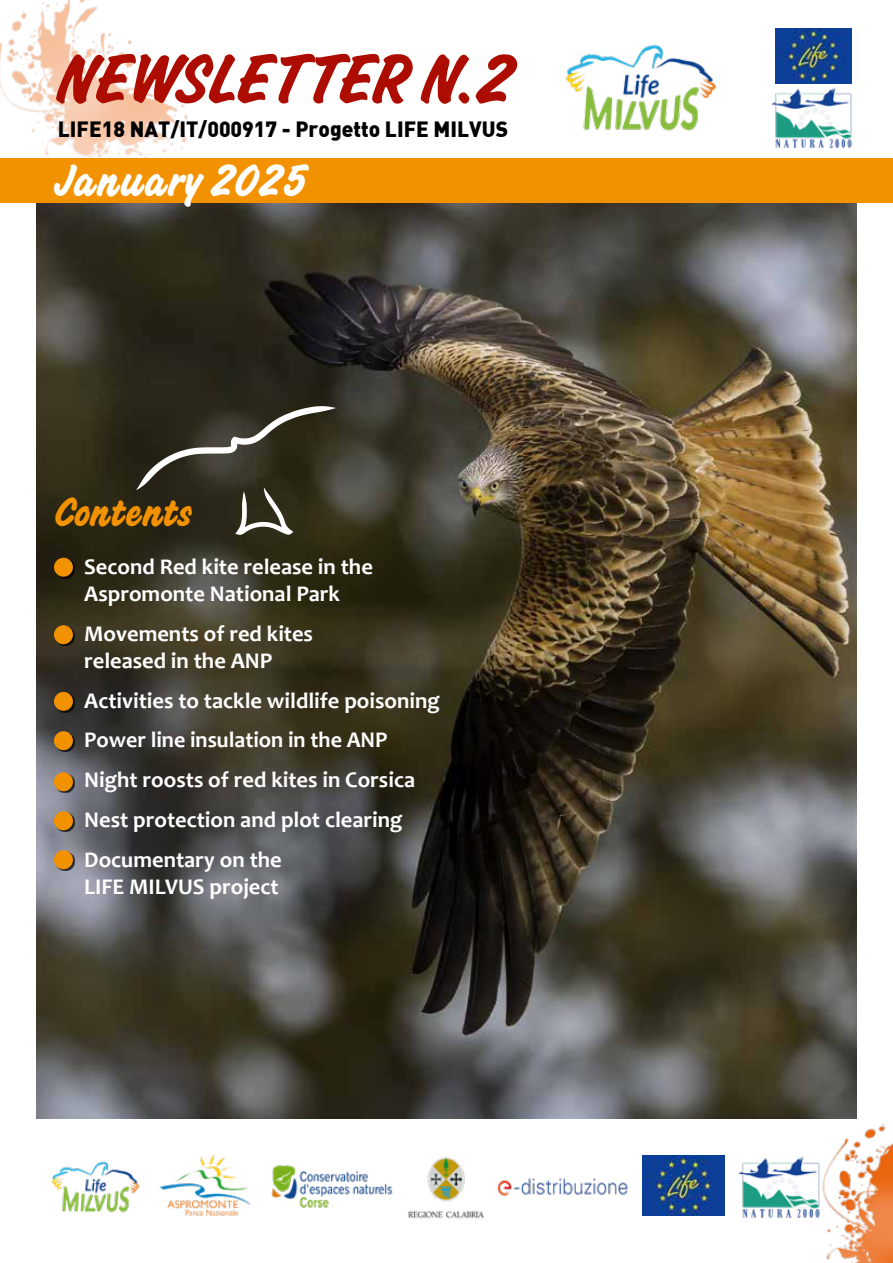
<style>
.page{position:relative;width:893px;height:1263px;background:#fff}
.page>*{position:absolute;margin:0;border:0;box-sizing:border-box;transform-origin:0 0}
.t1{font:700 69.75px "Bellamy";color:#ad0d00}
.t2{font:700 45.15px "Bellamy";color:#fff}
.t3{font:700 41.1px "Bellamy";color:#f39200}
.t4{font:700 22.5px/39.8px "Candara";color:#fff}
.t5{font:900 21.6px "DIN";color:#000}
</style>
<div class="page">
<img style="left:0;top:0;width:188px;height:158px">
<img style="left:36px;top:203px;width:821px;height:915px">
<div style="left:0;top:158px;width:893px;height:45px;background:#f39200"></div>
<img style="left:566px;top:44px;width:151px;height:87px">
<img style="left:771px;top:69px;width:81px;height:79px">
<img style="left:775px;top:28px;width:76px;height:55px">
<img style="left:408px;top:1156px;width:76px;height:63px">
<img style="left:738px;top:1158px;width:55px;height:60px">
<img style="left:51px;top:1161px;width:89px;height:52px">
<img style="left:497px;top:1178px;width:131px;height:18px">
<img style="left:271px;top:1165px;width:122px;height:43px">
<img style="left:159px;top:1154px;width:92px;height:62px">
<img style="left:642px;top:1156px;width:83px;height:59px">
<svg style="left:136px;top:406px;width:200px;height:129px;background:#3e3b2e"></svg>
<img style="left:793px;top:1102px;width:100px;height:161px">
<div style="left:55px;top:559px;width:20px;height:19px;background:#000;opacity:.75"></div>
<div style="left:54px;top:558px;width:19px;height:19px;background:#f39200;border-radius:50%"></div>
<div style="left:55px;top:627px;width:20px;height:19px;background:#000;opacity:.75"></div>
<div style="left:54px;top:625px;width:19px;height:19px;background:#f39200;border-radius:50%"></div>
<div style="left:55px;top:693px;width:20px;height:19px;background:#000;opacity:.75"></div>
<div style="left:54px;top:692px;width:19px;height:19px;background:#f39200;border-radius:50%"></div>
<div style="left:55px;top:774px;width:20px;height:19px;background:#000;opacity:.75"></div>
<div style="left:54px;top:772px;width:19px;height:19px;background:#f39200;border-radius:50%"></div>
<div style="left:55px;top:813px;width:20px;height:19px;background:#000;opacity:.75"></div>
<div style="left:54px;top:811px;width:19px;height:19px;background:#f39200;border-radius:50%"></div>
<div style="left:55px;top:852px;width:20px;height:19px;background:#000;opacity:.75"></div>
<div style="left:54px;top:850px;width:19px;height:19px;background:#f39200;border-radius:50%"></div>
<div style="left:55px;top:733px;width:20px;height:19px;background:#000;opacity:.75"></div>
<div style="left:54px;top:731px;width:19px;height:19px;background:#f39200;border-radius:50%"></div>
<h1 class="t1" style="left:54px;top:37px;width:459px">NEWSLETTER N.2</h1>
<p class="t5" style="left:58px;top:115px;width:452px">LIFE18 NAT/IT/000917 - Progetto LIFE MILVUS</p>
<h2 class="t2" style="left:54px;top:153px;width:253px">January 2025</h2>
<h3 class="t3" style="left:54px;top:487px;width:138px">Contents</h3>
<p class="t4" style="left:84px;top:553px;width:290px;line-height:27px">Second Red kite release in the<br>Aspromonte National Park</p>
<p class="t4" style="left:84px;top:620px;width:230px;line-height:27px">Movements of red kites released in the ANP</p>
<p class="t4" style="left:84px;top:680px;width:357px">Activities to tackle wildlife poisoning<br>Power line insulation in the ANP<br>Night roosts of red kites in Corsica<br>Nest protection and plot clearing<br>Documentary on the</p>
<p class="t4" style="left:84px;top:866px;width:196px">LIFE MILVUS project</p>
</div>
